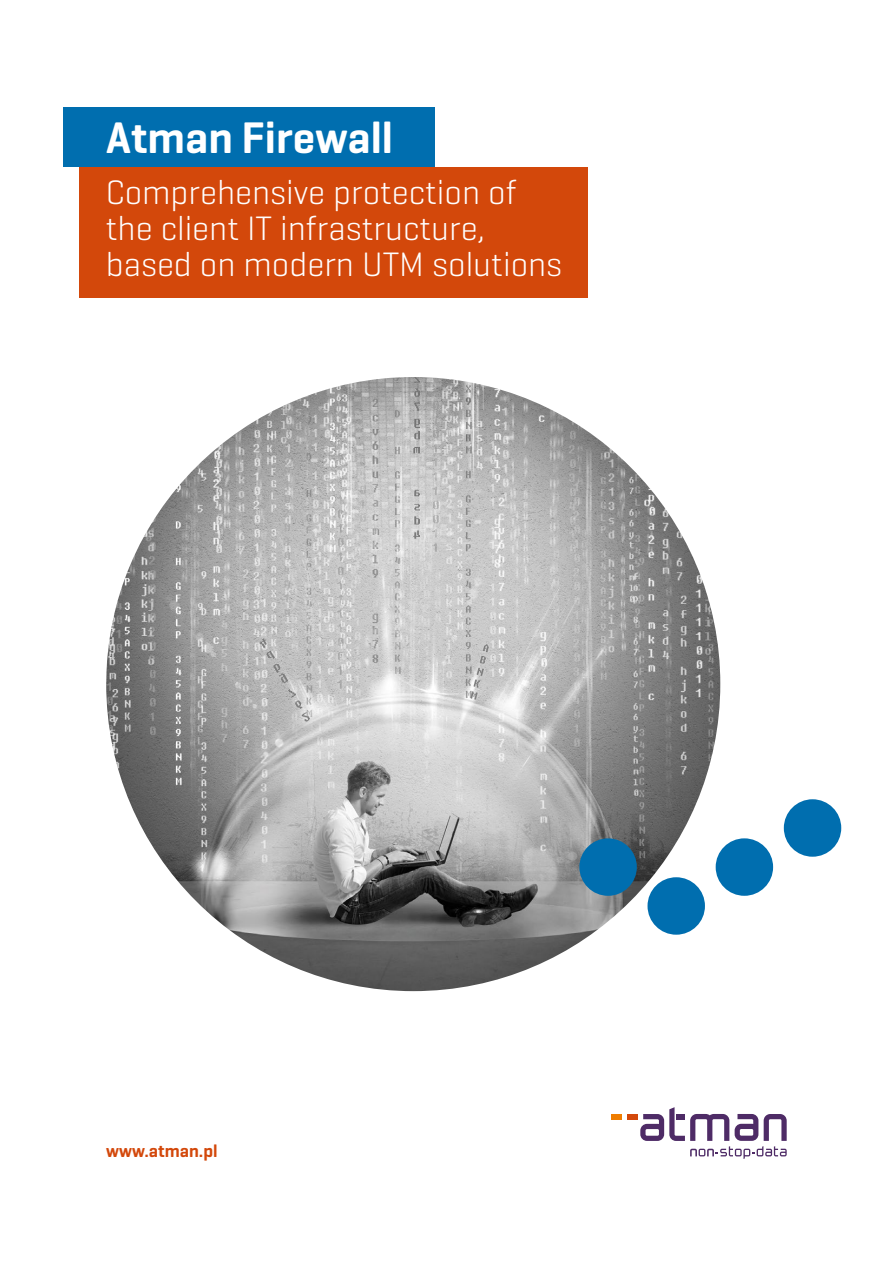
<style>
.page{position:relative;width:893px;height:1263px;background:#fff}
.page>*{position:absolute;margin:0;border:0;box-sizing:border-box;transform-origin:0 0}
.tytuł_główny_PL{font:600 45px "Geogrotesque";color:#fff}
.tytuł_druga_linia_mn{font:300 34.5px/36px "Geogrotesque";color:#fff}
.www_atman_pl_PL_EN{font:600 18px "Geogrotesque";color:#d3480b}
</style>
<div class="page">
<img style="left:106px;top:377px;width:614px;height:614px;border-radius:307px">
<div style="left:63px;top:108px;width:372px;height:59px;background:#006eaf"></div>
<div style="left:80px;top:167px;width:508px;height:131px;background:#d3480b"></div>
<div style="left:627px;top:1114px;width:10px;height:5px;background:#d3480b"></div>
<div style="left:611px;top:1114px;width:11px;height:5px;background:#ef7d00"></div>
<svg style="left:640px;top:1107px;width:147px;height:52px"></svg>
<div style="left:579px;top:838px;width:58px;height:58px;background:#006eaf;border-radius:50%"></div>
<div style="left:647px;top:877px;width:58px;height:58px;background:#006eaf;border-radius:50%"></div>
<div style="left:716px;top:838px;width:57px;height:58px;background:#006eaf;border-radius:50%"></div>
<div style="left:784px;top:799px;width:57px;height:58px;background:#006eaf;border-radius:50%"></div>
<p class="tytuł_główny_PL" style="left:106px;top:110px;width:288px">Atman Firewall</p>
<p class="tytuł_druga_linia_mn" style="left:106px;top:173px;width:458px">Comprehensive protection of the client IT infrastructure, based on modern UTM solutions</p>
<p class="www_atman_pl_PL_EN" style="left:106px;top:1139px;width:113px">www.atman.pl</p>
</div>
